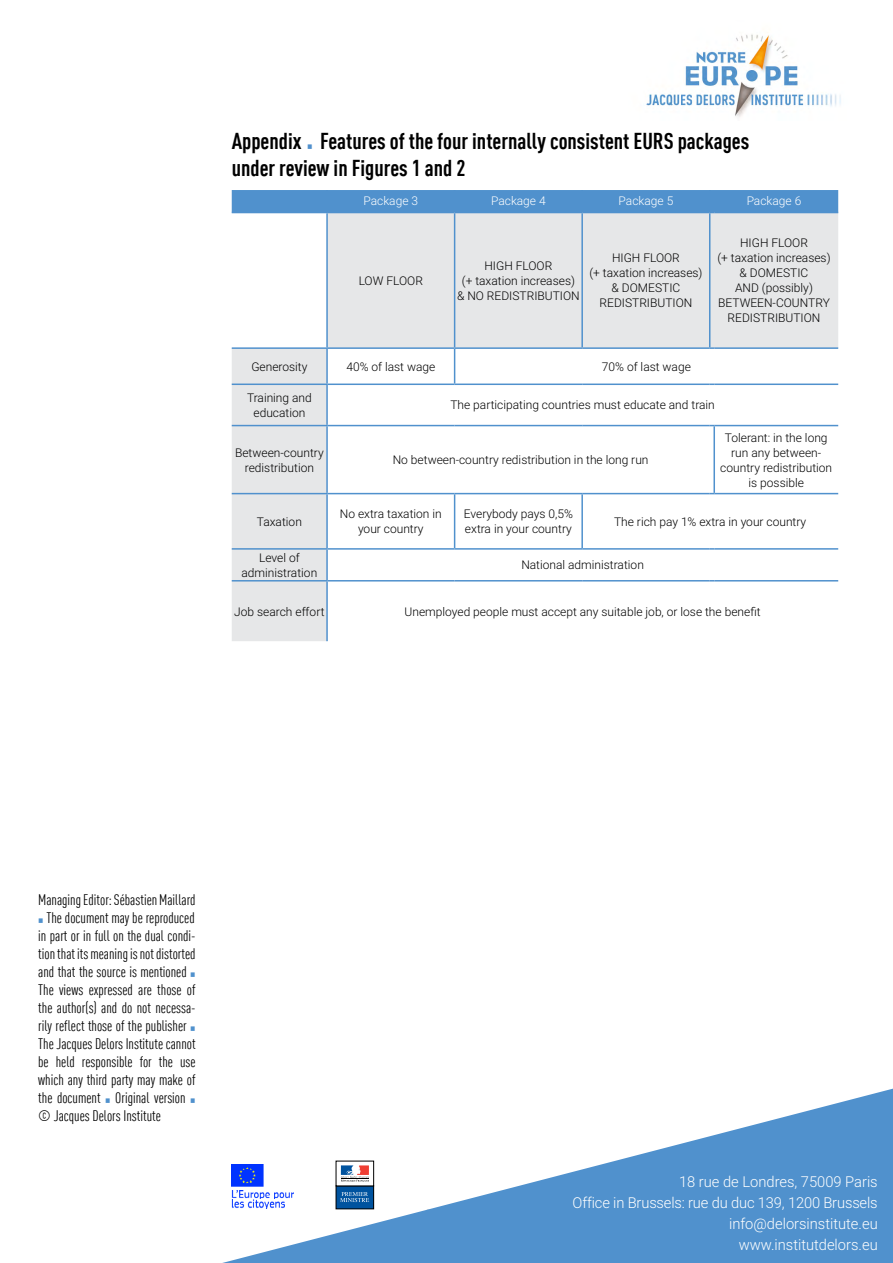
<style>
.page{position:relative;width:893px;height:1263px;background:#fff}
.page>*{position:absolute;margin:0;border:0;box-sizing:border-box;transform-origin:0 0}
.t1{font:700 condensed 22.5px/26.5px "DIN Offc Pro";color:#000}
.t2{font:condensed 15px/18px "DIN Offc Pro";color:#000;text-align:justify}
.t3{font:300 15px/21px "Roboto";color:#fff;text-align:right}
.t4{font:300 12px/15px "Roboto";color:#000;text-align:center}
.t5{font:300 12px "Roboto";color:#fff}
.s1{font-family:"DejaVu Serif Condensed";font-weight:400;font-stretch:normal;font-size:9px;color:#5090cd}
.s2{font-family:"DejaVu Serif Condensed";font-stretch:normal;font-size:9px;color:#5091cd}
</style>
<div class="page">
<svg style="left:232px;top:213px;width:606px;height:428px"></svg>
<hr style="left:454px;top:349px;width:1px;height:34px;background:#5091cd">
<hr style="left:328px;top:383px;width:127px;height:2px;background:#5091cd">
<hr style="left:455px;top:383px;width:127px;height:2px;background:#5091cd">
<hr style="left:582px;top:383px;width:128px;height:2px;background:#5091cd">
<hr style="left:714px;top:383px;width:124px;height:2px;background:#5091cd">
<hr style="left:328px;top:425px;width:127px;height:1px;background:#5091cd">
<hr style="left:455px;top:425px;width:127px;height:1px;background:#5091cd">
<hr style="left:582px;top:425px;width:128px;height:1px;background:#5091cd">
<hr style="left:714px;top:425px;width:124px;height:1px;background:#5091cd">
<hr style="left:713px;top:426px;width:2px;height:67px;background:#5091cd">
<hr style="left:328px;top:493px;width:127px;height:1px;background:#5091cd">
<hr style="left:455px;top:493px;width:127px;height:1px;background:#5091cd">
<hr style="left:454px;top:494px;width:1px;height:54px;background:#5091cd">
<hr style="left:582px;top:493px;width:128px;height:1px;background:#5091cd">
<hr style="left:581px;top:494px;width:2px;height:54px;background:#5091cd">
<hr style="left:714px;top:493px;width:124px;height:1px;background:#5091cd">
<hr style="left:328px;top:548px;width:127px;height:2px;background:#5091cd">
<hr style="left:455px;top:548px;width:127px;height:2px;background:#5091cd">
<hr style="left:582px;top:548px;width:128px;height:2px;background:#5091cd">
<hr style="left:714px;top:548px;width:124px;height:2px;background:#5091cd">
<hr style="left:328px;top:580px;width:127px;height:1px;background:#5091cd">
<hr style="left:455px;top:580px;width:127px;height:1px;background:#5091cd">
<hr style="left:582px;top:580px;width:128px;height:1px;background:#5091cd">
<hr style="left:714px;top:580px;width:124px;height:1px;background:#5091cd">
<hr style="left:326px;top:349px;width:2px;height:34px;background:#5091cd">
<hr style="left:326px;top:385px;width:2px;height:40px;background:#5091cd">
<hr style="left:326px;top:426px;width:2px;height:67px;background:#5091cd">
<hr style="left:326px;top:494px;width:2px;height:54px;background:#5091cd">
<hr style="left:326px;top:550px;width:2px;height:30px;background:#5091cd">
<hr style="left:232px;top:383px;width:96px;height:2px;background:#5091cd">
<hr style="left:232px;top:425px;width:96px;height:1px;background:#5091cd">
<hr style="left:232px;top:493px;width:96px;height:1px;background:#5091cd">
<hr style="left:232px;top:548px;width:96px;height:2px;background:#5091cd">
<hr style="left:326px;top:213px;width:2px;height:134px;background:#5091cd">
<hr style="left:454px;top:213px;width:1px;height:134px;background:#5091cd">
<hr style="left:581px;top:213px;width:2px;height:134px;background:#5091cd">
<hr style="left:232px;top:347px;width:95px;height:2px;background:#5091cd">
<hr style="left:327px;top:347px;width:128px;height:2px;background:#5091cd">
<hr style="left:455px;top:347px;width:127px;height:2px;background:#5091cd">
<hr style="left:582px;top:347px;width:128px;height:2px;background:#5091cd">
<hr style="left:232px;top:580px;width:96px;height:1px;background:#5091cd">
<hr style="left:326px;top:581px;width:2px;height:60px;background:#5091cd">
<div style="left:232px;top:190px;width:606px;height:23px;background:#5091cd"></div>
<hr style="left:714px;top:212px;width:124px;height:1px;background:#5091cd">
<hr style="left:709px;top:213px;width:1px;height:134px;background:#5091cd">
<hr style="left:714px;top:347px;width:124px;height:2px;background:#5091cd">
<svg style="left:222px;top:1089px;width:671px;height:174px;fill:#5091cd"></svg>
<div style="left:336px;top:1186px;width:38px;height:23px;background:#00539f"></div>
<div style="left:336px;top:1186px;width:38px;height:23px;border:1px solid #000"></div>
<div style="left:336px;top:1161px;width:38px;height:25px;background:#fff"></div>
<svg style="left:341px;top:1165px;width:28px;height:17px"></svg>
<svg style="left:340px;top:1192px;width:29px;height:10px"></svg>
<img style="left:232px;top:1186px;width:62px;height:23px">
<img style="left:232px;top:1165px;width:33px;height:22px">
<img style="left:646px;top:32px;width:195px;height:85px">
<h1 class="t1" style="left:232px;top:125px;width:519px">Appendix <span class="s1">▪</span> Features of the four internally consistent EURS packages under review in Figures 1 and 2</h1>
<p class="t5" style="left:363px;top:193px;width:56px">Package 3</p>
<p class="t5" style="left:491px;top:193px;width:56px">Package 4</p>
<p class="t5" style="left:619px;top:193px;width:56px">Package 5</p>
<p class="t5" style="left:747px;top:193px;width:56px">Package 6</p>
<p class="t4" style="left:359px;top:273px;width:66px">LOW FLOOR</p>
<p class="t4" style="left:457px;top:258px;width:124px">HIGH FLOOR<br>(+ taxation increases) &amp; NO REDISTRIBUTION</p>
<p class="t4" style="left:589px;top:250px;width:115px">HIGH FLOOR<br>(+ taxation increases) &amp; DOMESTIC<br>REDISTRIBUTION</p>
<p class="t4" style="left:717px;top:235px;width:115px">HIGH FLOOR<br>(+ taxation increases) &amp; DOMESTIC<br>AND (possibly)<br>BETWEEN-COUNTRY<br>REDISTRIBUTION</p>
<p class="t4" style="left:251px;top:358px;width:58px">Generosity</p>
<p class="t4" style="left:346px;top:358px;width:90px">40% of last wage</p>
<p class="t4" style="left:602px;top:358px;width:90px">70% of last wage</p>
<p class="t4" style="left:247px;top:390px;width:66px">Training and education</p>
<p class="t4" style="left:450px;top:397px;width:266px">The participating countries must educate and train</p>
<p class="t4" style="left:235px;top:444px;width:90px">Between-country redistribution</p>
<p class="t4" style="left:393px;top:452px;width:257px">No between-country redistribution in the long run</p>
<p class="t4" style="left:720px;top:429px;width:113px">Tolerant: in the long run any between&shy;country redistribution is possible</p>
<p class="t4" style="left:257px;top:513px;width:47px">Taxation</p>
<p class="t4" style="left:340px;top:506px;width:103px">No extra taxation in your country</p>
<p class="t4" style="left:464px;top:506px;width:111px;text-align:left">Everybody pays 0,5% extra in your country</p>
<p class="t4" style="left:614px;top:513px;width:194px">The rich pay 1% extra in your country</p>
<p class="t4" style="left:242px;top:550px;width:77px">Level of administration</p>
<p class="t4" style="left:521px;top:557px;width:124px">National administration</p>
<p class="t4" style="left:234px;top:604px;width:92px">Job search effort</p>
<p class="t4" style="left:405px;top:604px;width:358px">Unemployed people must accept any suitable job, or lose the benefit</p>
<p class="t2" style="left:38px;top:889px;width:159px">Managing Editor: Sébastien Maillard</p>
<p class="t2" style="left:38px;top:907px;width:159px"><span class="s2">▪</span> The document may be reproduced in part or in full on the dual condi&shy;tion that its meaning is not distorted and that the source is mentioned <span class="s2">▪ </span>The views expressed are those of the author(s) and do not necessa&shy;rily reflect those of the publisher <span class="s2">▪ </span>The Jacques Delors Institute cannot be held responsible for the use which any third party may make of the document <span class="s2">▪</span> Original version <span class="s2">▪ </span>© Jacques Delors Institute</p>
<p class="t3" style="left:573px;top:1171px;width:307px">18 rue de Londres, 75009 Paris<br>Office in Brussels: rue du duc 139, 1200 Brussels info@delorsinstitute.eu<br>www.institutdelors.eu</p>
</div>
